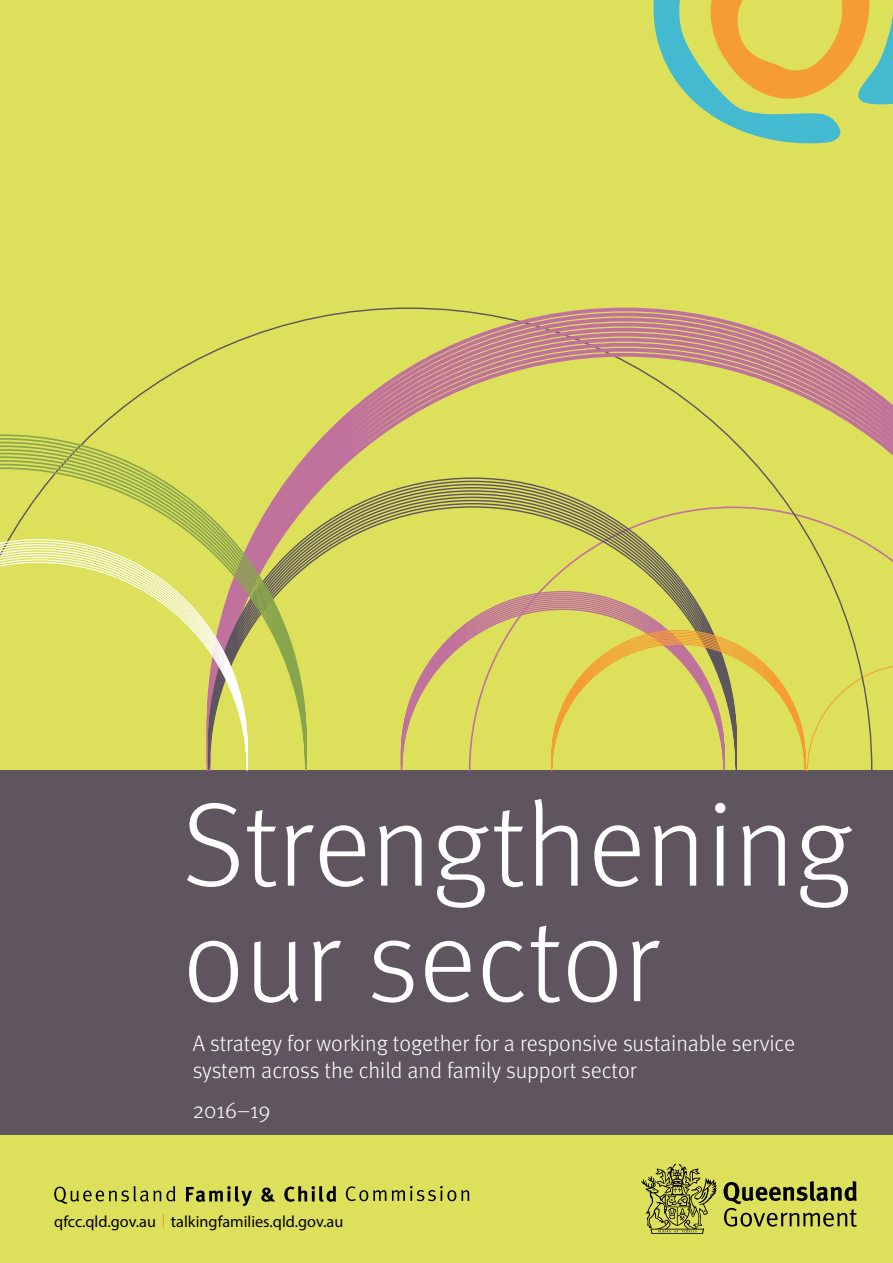
<style>
.page{position:relative;width:893px;height:1263px;background:#dde05b}
.page>*{position:absolute;margin:0;border:0;box-sizing:border-box;transform-origin:0 0}
.t1{font:300 118.5px/115.5px "Meta OT";color:#fff}
.t2{font:300 22.5px/27px "Meta OT";color:#fff}
.t3{font:16.2px "Myriad Pro";color:#000}
</style>
<div class="page">
<div style="left:0;top:771px;width:893px;height:373px;background:#5f555e"></div>
<svg style="left:205px;top:307px;width:688px;height:323px"></svg>
<svg style="left:307px;top:477px;width:431px;height:294px"></svg>
<svg style="left:551px;top:630px;width:342px;height:142px"></svg>
<svg style="left:0;top:434px;width:307px;height:337px"></svg>
<div style="left:0;top:1135px;width:893px;height:128px;background:#dde05b"></div>
<svg style="left:653px;top:0;width:240px;height:144px"></svg>
<svg style="left:723px;top:1181px;width:134px;height:46px"></svg>
<svg style="left:641px;top:1163px;width:76px;height:71px"></svg>
<svg style="left:163px;top:1214px;width:1px;height:13px"></svg>
<svg style="left:54px;top:1186px;width:121px;height:18px"></svg>
<svg style="left:186px;top:1186px;width:66px;height:20px"></svg>
<svg style="left:261px;top:1187px;width:14px;height:15px"></svg>
<svg style="left:284px;top:1186px;width:52px;height:16px"></svg>
<svg style="left:346px;top:1186px;width:40px;height:15px"></svg>
<svg style="left:392px;top:1186px;width:77px;height:15px"></svg>
<h1 class="t1" style="left:183px;top:789px;width:672px">Strengthening our sector</h1>
<p class="t2" style="left:193px;top:1030px;width:604px">A strategy for working together for a responsive sustainable service system across the child and family support sector</p>
<p class="t2" style="left:193px;top:1097px;width:79px">2016–19</p>
<p class="t3" style="left:54px;top:1211px;width:291px">qfcc.qld.gov.au talkingfamilies.qld.gov.au</p>
</div>
